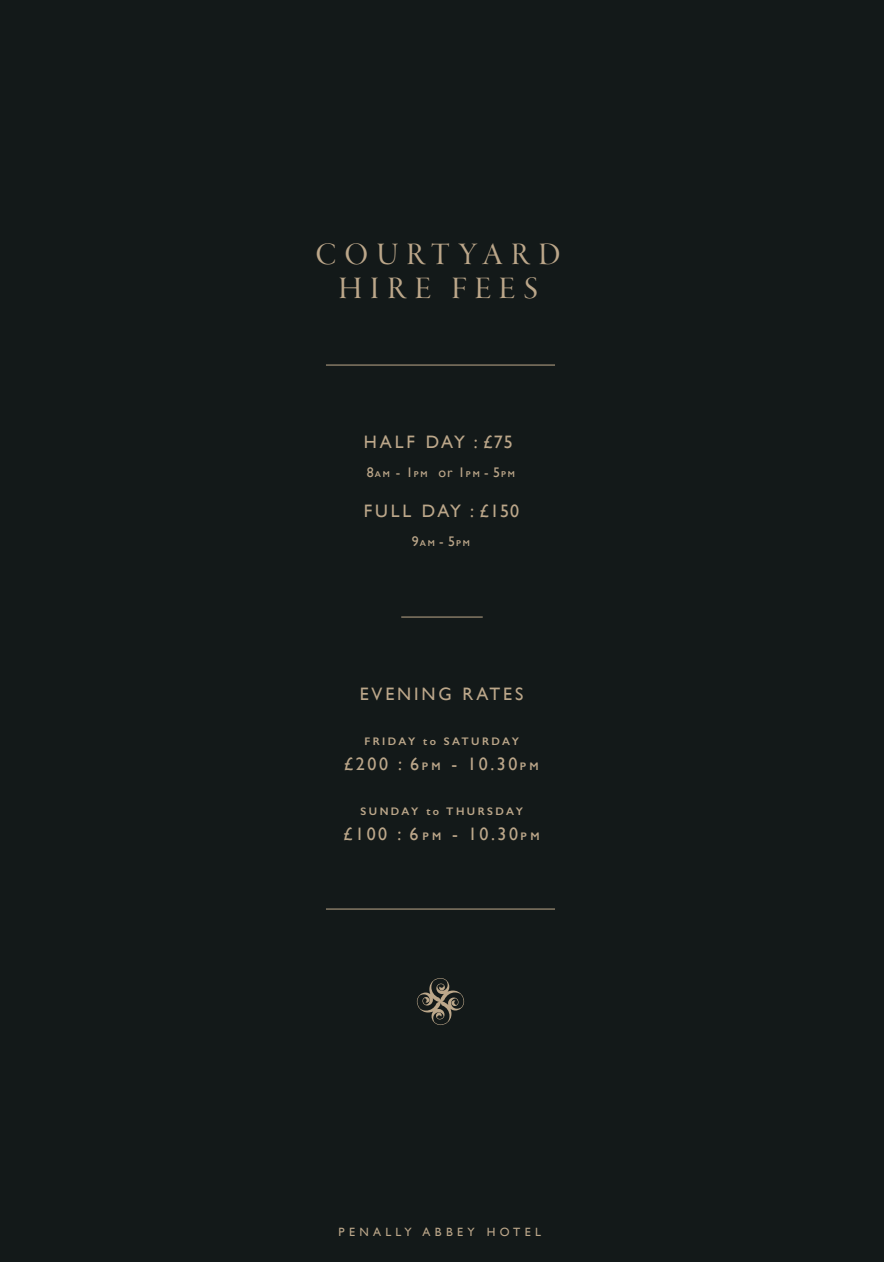
<style>
.page{position:relative;width:884px;height:1262px;background:#131919}
.page>*{position:absolute;margin:0;border:0;box-sizing:border-box;transform-origin:0 0}
.t1{font:32.3px/34.7px "Garamond Premr Pro Disp";letter-spacing:.25em;color:#bca78a;text-align:center}
.t2{font:18px "Gill Sans";letter-spacing:.14em;color:#bca78a}
.t3{font:18px "Gill Sans";letter-spacing:.16em;color:#bca78a}
.t4{font:18px "Gill Sans";letter-spacing:.105em;color:#bca78a}
.t5{font:13.9px "Gill Sans";color:#bca78a}
.t6{font:12px "Gill Sans";letter-spacing:.36em;color:#bca78a}
.t7{font:600 11px "Gill Sans";letter-spacing:.22em;color:#bca78a}
.t8{font:600 8.5px "Gill Sans";color:#bca78a}
.s1{font-weight:600;font-size:8.5px}
.s2{font-weight:400;font-size:13.9px}
.s3{font-weight:600;font-size:11px}
</style>
<div class="page">
<svg style="left:417px;top:978px;width:47px;height:47px"></svg>
<hr style="left:326px;top:365px;width:229px;height:1px;background:#bca78a">
<hr style="left:401px;top:617px;width:82px;height:1px;background:#bca78a">
<hr style="left:326px;top:909px;width:229px;height:1px;background:#bca78a">
<h1 class="t1" style="left:316px;top:238px;width:247px">COURTYARD<br>HIRE FEES</h1>
<p class="t2" style="left:364px;top:432px;width:150px">HALF DAY : £75</p>
<p class="t5" style="left:367px;top:464px;width:149px">8<span class="s1">AM</span> - 1<span class="s1">PM</span> or 1<span class="s1">PM</span> - 5<span class="s1">PM</span></p>
<p class="t4" style="left:364px;top:501px;width:157px">FULL DAY : £150</p>
<p class="t8" style="left:412px;top:538px;width:60px"><span class="s2">9</span>AM <span class="s2">- 5</span>PM</p>
<p class="t3" style="left:360px;top:683px;width:165px">EVENING RATES</p>
<p class="t7" style="left:364px;top:734px;width:156px">FRIDAY to SATURDAY</p>
<p class="t2" style="left:344px;top:753px;width:196px">£200 : 6<span class="s3">P M</span> - 10.30<span class="s3">P M</span></p>
<p class="t7" style="left:361px;top:804px;width:164px">SUNDAY to THURSDAY</p>
<p class="t2" style="left:343px;top:823px;width:198px">£100 : 6 <span class="s3">P M</span> - 10.30<span class="s3">P M</span></p>
<p class="t6" style="left:339px;top:1225px;width:204px">PENALLY ABBEY HOTEL</p>
</div>
